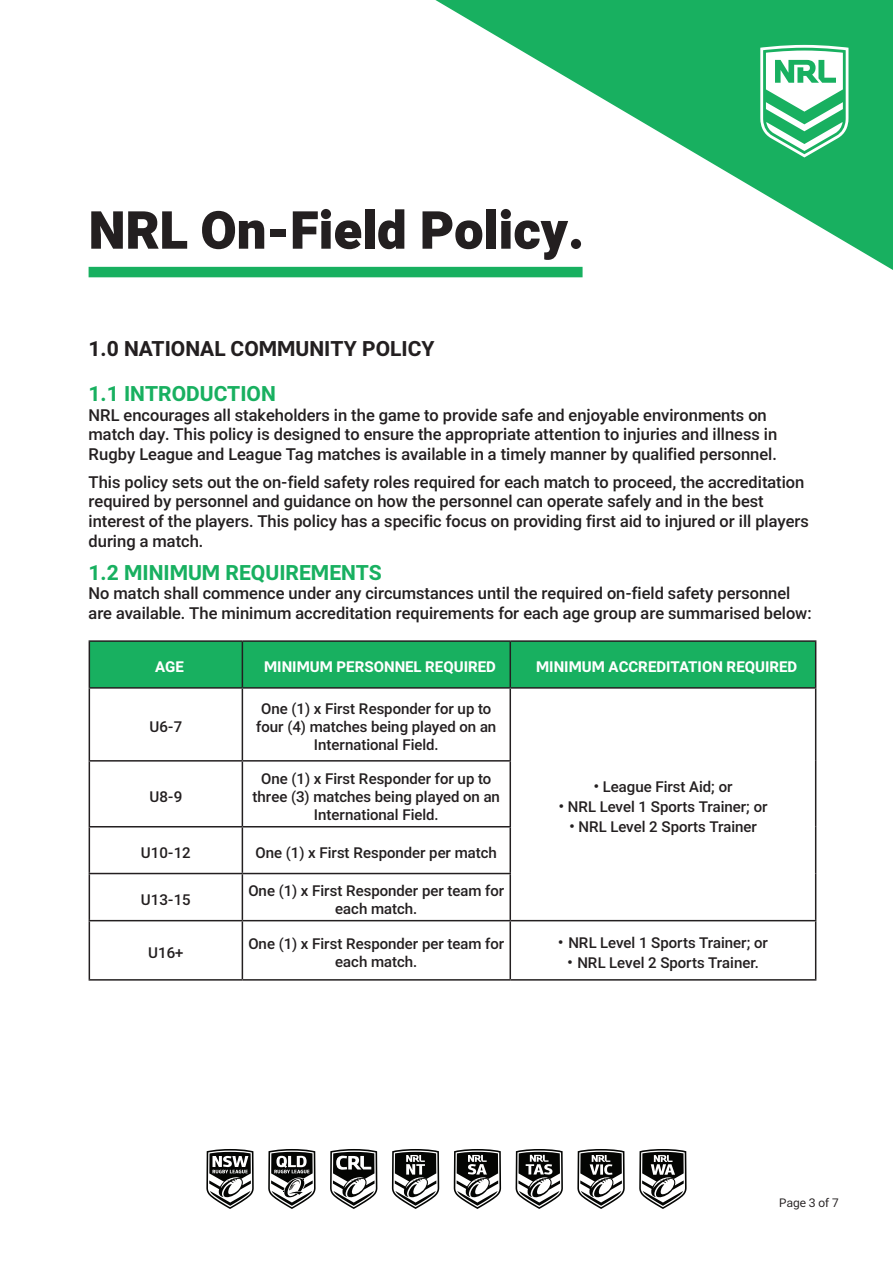
<style>
.page{position:relative;width:893px;height:1263px;background:#fff}
.page>*{position:absolute;margin:0;border:0;box-sizing:border-box;transform-origin:0 0}
.t1{font:900 52.5px "RL2";color:#231f20}
.t2{font:700 21px "RL2";color:#18b060}
.t3{font:700 21px "RL2";color:#231f20}
.t4{font:500 16.5px/19.8px "RL2";color:#231f20}
.t5{font:500 15px/18px "RL2";color:#231f20;text-align:center}
.t6{font:700 15px "RL2";color:#fff}
.t7{font:12px "RL2";color:#231f20}
.s1{font-family:"Helvetica";font-weight:700;font-size:16.5px}
</style>
<div class="page">
<svg style="left:435px;top:0;width:458px;height:270px"></svg>
<svg style="left:760px;top:45px;width:88px;height:112px"></svg>
<svg style="left:639px;top:1149px;width:48px;height:60px"></svg>
<svg style="left:577px;top:1149px;width:48px;height:60px"></svg>
<svg style="left:516px;top:1149px;width:47px;height:60px"></svg>
<svg style="left:454px;top:1149px;width:47px;height:60px"></svg>
<svg style="left:330px;top:1149px;width:47px;height:60px"></svg>
<svg style="left:268px;top:1149px;width:48px;height:60px"></svg>
<svg style="left:206px;top:1149px;width:48px;height:60px"></svg>
<svg style="left:392px;top:1149px;width:47px;height:60px"></svg>
<div style="left:90px;top:642px;width:725px;height:45px;background:#18b060"></div>
<hr style="left:89px;top:640px;width:153px;height:2px;background:#231f20">
<hr style="left:89px;top:642px;width:1px;height:45px;background:#231f20">
<hr style="left:242px;top:640px;width:268px;height:2px;background:#231f20">
<hr style="left:242px;top:642px;width:1px;height:45px;background:#231f20">
<hr style="left:510px;top:640px;width:306px;height:2px;background:#231f20">
<hr style="left:509px;top:642px;width:2px;height:45px;background:#231f20">
<hr style="left:815px;top:642px;width:1px;height:45px;background:#231f20">
<hr style="left:89px;top:687px;width:153px;height:2px;background:#231f20">
<hr style="left:89px;top:689px;width:1px;height:71px;background:#231f20">
<hr style="left:242px;top:687px;width:268px;height:2px;background:#231f20">
<hr style="left:242px;top:689px;width:1px;height:71px;background:#231f20">
<hr style="left:510px;top:687px;width:306px;height:2px;background:#231f20">
<hr style="left:509px;top:689px;width:2px;height:71px;background:#231f20">
<hr style="left:815px;top:689px;width:1px;height:72px;background:#231f20">
<hr style="left:89px;top:760px;width:153px;height:1px;background:#231f20">
<hr style="left:89px;top:761px;width:1px;height:65px;background:#231f20">
<hr style="left:242px;top:760px;width:269px;height:1px;background:#231f20">
<hr style="left:242px;top:761px;width:1px;height:65px;background:#231f20">
<hr style="left:509px;top:761px;width:2px;height:65px;background:#231f20">
<hr style="left:815px;top:761px;width:1px;height:66px;background:#231f20">
<hr style="left:89px;top:826px;width:153px;height:1px;background:#231f20">
<hr style="left:89px;top:827px;width:1px;height:46px;background:#231f20">
<hr style="left:242px;top:826px;width:269px;height:1px;background:#231f20">
<hr style="left:242px;top:827px;width:1px;height:46px;background:#231f20">
<hr style="left:509px;top:827px;width:2px;height:46px;background:#231f20">
<hr style="left:815px;top:827px;width:1px;height:46px;background:#231f20">
<hr style="left:89px;top:873px;width:153px;height:1px;background:#231f20">
<hr style="left:89px;top:874px;width:1px;height:46px;background:#231f20">
<hr style="left:242px;top:873px;width:269px;height:1px;background:#231f20">
<hr style="left:242px;top:874px;width:1px;height:46px;background:#231f20">
<hr style="left:509px;top:874px;width:2px;height:46px;background:#231f20">
<hr style="left:815px;top:873px;width:1px;height:47px;background:#231f20">
<hr style="left:89px;top:920px;width:153px;height:1px;background:#231f20">
<hr style="left:89px;top:921px;width:1px;height:58px;background:#231f20">
<hr style="left:242px;top:920px;width:268px;height:1px;background:#231f20">
<hr style="left:242px;top:921px;width:1px;height:58px;background:#231f20">
<hr style="left:510px;top:920px;width:306px;height:1px;background:#231f20">
<hr style="left:509px;top:921px;width:2px;height:58px;background:#231f20">
<hr style="left:815px;top:921px;width:1px;height:58px;background:#231f20">
<hr style="left:89px;top:979px;width:153px;height:2px;background:#231f20">
<hr style="left:242px;top:979px;width:268px;height:2px;background:#231f20">
<hr style="left:510px;top:979px;width:306px;height:2px;background:#231f20">
<div style="left:89px;top:267px;width:494px;height:10px;background:#18b060"></div>
<p class="t1" style="left:89px;top:194px;width:497px">NRL On-Field Policy.</p>
<p class="t3" style="left:89px;top:334px;width:347px">1.0 NATIONAL COMMUNITY POLICY</p>
<p class="t2" style="left:89px;top:379px;width:189px">1.1 INTRODUCTION</p>
<p class="t4" style="left:89px;top:404px;width:690px">NRL encourages all stakeholders in the game to provide safe and enjoyable environments on match day. This policy is designed to ensure the appropriate attention to injuries and illness in<br>Rugby League and League Tag matches is available in a timely manner by qualified personnel.</p>
<p class="t4" style="left:89px;top:471px;width:722px">This policy sets out the on-field safety roles required for each match to proceed, the accreditation required by personnel and guidance on how the personnel can operate safely and in the best interest of the players. This policy has a specific focus on providing first aid to injured or ill players during a match.</p>
<p class="t2" style="left:89px;top:558px;width:295px">1.2 MINIMUM REQUIREMENTS</p>
<p class="t4" style="left:89px;top:583px;width:725px">No match shall commence under any circumstances until the required on-field safety personnel are available. The minimum accreditation requirements for each age group are summarised below:</p>
<p class="t6" style="left:155px;top:657px;width:30px">AGE</p>
<p class="t6" style="left:264px;top:657px;width:233px">MINIMUM PERSONNEL REQUIRED</p>
<p class="t6" style="left:536px;top:657px;width:263px">MINIMUM ACCREDITATION REQUIRED</p>
<p class="t5" style="left:149px;top:717px;width:34px">U6-7</p>
<p class="t5" style="left:149px;top:787px;width:34px">U8-9</p>
<p class="t5" style="left:256px;top:699px;width:242px">One (1) x First Responder for up to four (4) matches being played on an<br>International Field.</p>
<p class="t5" style="left:253px;top:769px;width:249px">One (1) x First Responder for up to three (3) matches being played on an<br>International Field.</p>
<p class="t5" style="left:593px;top:777px;width:141px"><span class="s1">•</span> League First Aid; or</p>
<p class="t5" style="left:558px;top:797px;width:211px"><span class="s1">•</span> NRL Level 1 Sports Trainer; or</p>
<p class="t5" style="left:569px;top:817px;width:189px"><span class="s1">•</span> NRL Level 2 Sports Trainer</p>
<p class="t5" style="left:141px;top:843px;width:51px">U10-12</p>
<p class="t5" style="left:256px;top:843px;width:243px">One (1) x First Responder per match</p>
<p class="t5" style="left:141px;top:890px;width:51px">U13-15</p>
<p class="t5" style="left:248px;top:881px;width:257px">One (1) x First Responder per team for each match.</p>
<p class="t5" style="left:148px;top:943px;width:37px">U16+</p>
<p class="t5" style="left:248px;top:934px;width:257px">One (1) x First Responder per team for each match.</p>
<p class="t5" style="left:558px;top:933px;width:211px"><span class="s1">•</span> NRL Level 1 Sports Trainer; or</p>
<p class="t5" style="left:567px;top:953px;width:193px"><span class="s1">•</span> NRL Level 2 Sports Trainer.</p>
<p class="t7" style="left:779px;top:1195px;width:61px">Page 3 of 7</p>
</div>
